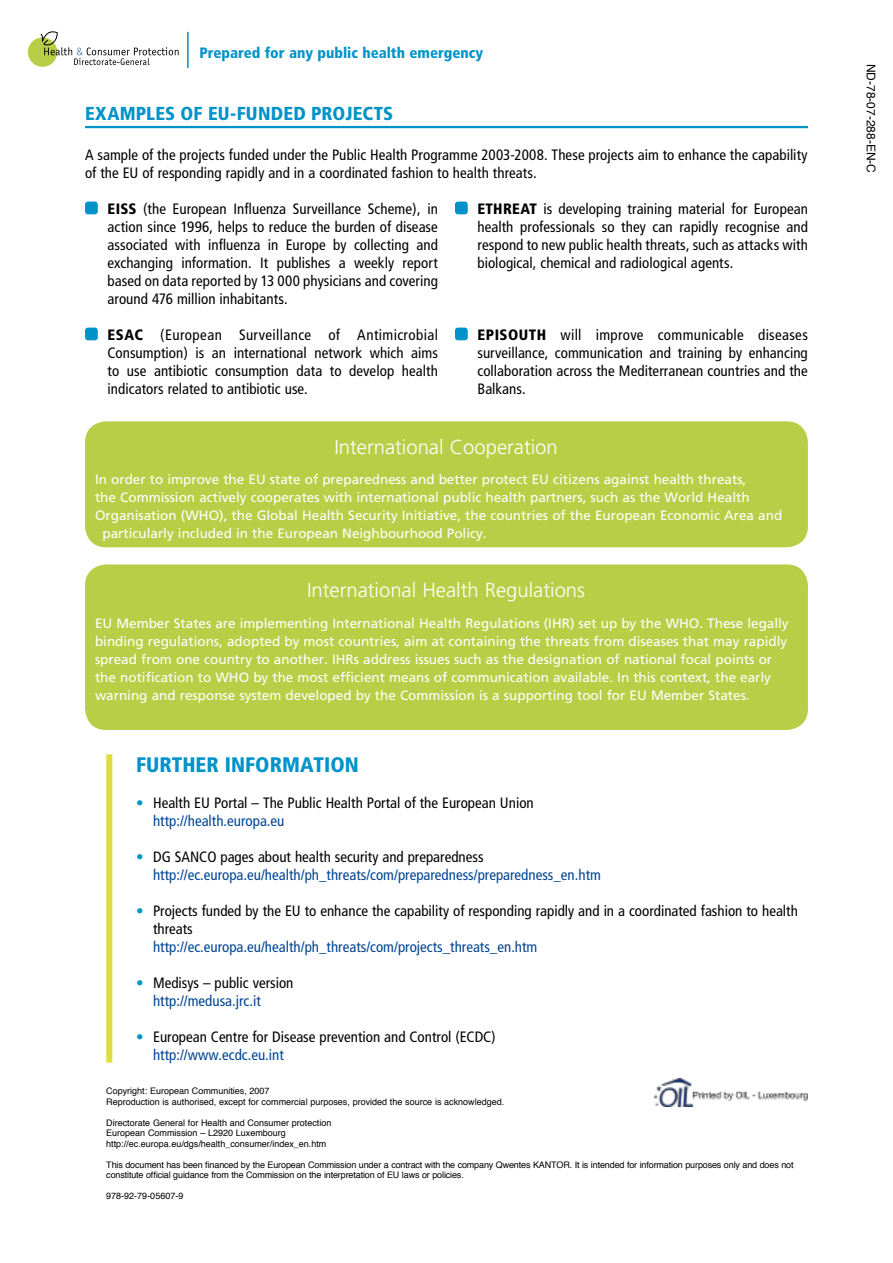
<style>
.page{position:relative;width:893px;height:1263px;background:#fff}
.page>*{position:absolute;margin:0;border:0;box-sizing:border-box;transform-origin:0 0}
.t1{font:900 condensed 21px "Frutiger";color:#0093c9}
.t2{font:300 20.25px "Frutiger";color:#fff}
.t3{font:900 condensed 18.75px "Frutiger";letter-spacing:.01em;color:#0093c9}
.t4{font:condensed 15px/18px "Frutiger";color:#000}
.t5{font:condensed 15px/18px "Frutiger";color:#004494}
.t6{font:900 condensed 15px "Frutiger";color:#0093c9}
.t7{font:13.5px/18px "Frutiger";color:#fff}
.t8{font:12px "Helvetica";color:#000}
.t9{font:9px/10.5px "Helvetica";color:#000}
.s1{font-weight:900}
.s2{color:#0093c9}
.s3{color:#004494}
.s4{color:#000}
</style>
<div class="page">
<div style="left:106px;top:754px;width:6px;height:309px;background:#dedd3a"></div>
<img style="left:655px;top:1078px;width:153px;height:28px">
<hr style="left:187px;top:32px;width:2px;height:36px;background:#0093c9">
<div style="left:28px;top:37px;width:29px;height:30px;background:#b8ce46;border-radius:50%"></div>
<svg style="left:40px;top:32px;width:139px;height:33px"></svg>
<div style="left:85px;top:202px;width:13px;height:12px;background:#0093c9;border-radius:3px"></div>
<div style="left:85px;top:328px;width:13px;height:12px;background:#0093c9;border-radius:3px"></div>
<div style="left:455px;top:202px;width:13px;height:12px;background:#0093c9;border-radius:3px"></div>
<div style="left:455px;top:328px;width:13px;height:12px;background:#0093c9;border-radius:3px"></div>
<hr style="left:85px;top:126px;width:723px;height:2px;background:#0093c9">
<div style="left:85px;top:421px;width:723px;height:126px;background:#b8ce46;border-radius:21px"></div>
<div style="left:85px;top:564px;width:723px;height:166px;background:#b8ce46;border-radius:21px"></div>
<p class="t6" style="left:200px;top:44px;width:285px">Prepared for any public health emergency</p>
<p class="t3" style="left:85px;top:103px;width:310px">EXAMPLES OF EU-FUNDED PROJECTS</p>
<p class="t4" style="left:85px;top:146px;width:724px">A sample of the projects funded under the Public Health Programme 2003-2008. These projects aim to enhance the capability of the EU of responding rapidly and in a coordinated fashion to health threats.</p>
<p class="t4" style="left:108px;top:200px;width:332px;text-align:justify"><span class="s1">EISS</span> (the European Influenza Surveillance Scheme), in action since 1996, helps to reduce the burden of disease associated with influenza in Europe by collecting and exchanging information. It publishes a weekly report based on data reported by 13 000 physicians and covering around 476 million inhabitants.</p>
<p class="t4" style="left:108px;top:326px;width:332px;text-align:justify"><span class="s1">ESAC</span> (European Surveillance of Antimicrobial Consumption) is an international network which aims to use antibiotic consumption data to develop health indicators related to antibiotic use.</p>
<p class="t4" style="left:477px;top:200px;width:332px;text-align:justify"><span class="s1">ETHREAT</span> is developing training material for European health professionals so they can rapidly recognise and respond to new public health threats, such as attacks with biological, chemical and radiological agents.</p>
<p class="t4" style="left:477px;top:326px;width:332px;text-align:justify"><span class="s1">EPISOUTH</span> will improve communicable diseases surveillance, communication and training by enhancing collaboration across the Mediterranean countries and the Balkans.</p>
<h2 class="t2" style="left:334px;top:436px;width:225px">International Cooperation</h2>
<p class="t7" style="left:95px;top:471px;width:653px">In order to improve the EU state of preparedness and better protect EU citizens against health threats,</p>
<p class="t7" style="left:95px;top:489px;width:656px">the Commission actively cooperates with international public health partners, such as the World Health</p>
<p class="t7" style="left:95px;top:507px;width:689px">Organisation (WHO), the Global Health Security Initiative, the countries of the European Economic Area and</p>
<p class="t7" style="left:103px;top:525px;width:386px">particularly included in the European Neighbourhood Policy.</p>
<h2 class="t2" style="left:307px;top:579px;width:279px">International Health Regulations</h2>
<p class="t7" style="left:95px;top:615px;width:695px">EU Member States are implementing International Health Regulations (IHR) set up by the WHO. These legally binding regulations, adopted by most countries, aim at containing the threats from diseases that may rapidly spread from one country to another. IHRs address issues such as the designation of national focal points or the notification to WHO by the most efficient means of communication available. In this context, the early warning and response system developed by the Commission is a supporting tool for EU Member States.</p>
<h1 class="t1" style="left:136px;top:752px;width:224px">FURTHER INFORMATION</h1>
<p class="t4" style="left:153px;top:794px;width:382px;text-indent:-17px"><span class="s2">•</span> Health EU Portal – The Public Health Portal of the European Union <span class="s3">http://health.europa.eu</span></p>
<p class="t5" style="left:153px;top:848px;width:449px;text-indent:-17px"><span class="s2">•</span> <span class="s4">DG SANCO pages about health security and preparedness </span>http://ec.europa.eu/health/ph_threats/com/preparedness/preparedness_en.htm</p>
<p class="t4" style="left:153px;top:902px;width:646px;text-indent:-17px"><span class="s2">•</span> Projects funded by the EU to enhance the capability of responding rapidly and in a coordinated fashion to health threats</p>
<p class="t5" style="left:153px;top:938px;width:386px">http://ec.europa.eu/health/ph_threats/com/projects_threats_en.htm</p>
<p class="t4" style="left:153px;top:974px;width:142px;text-indent:-17px"><span class="s2">•</span> Medisys – public version <span class="s3">http://medusa.jrc.it</span></p>
<p class="t4" style="left:153px;top:1028px;width:344px;text-indent:-17px"><span class="s2">•</span> European Centre for Disease prevention and Control (ECDC) <span class="s3">http://www.ecdc.eu.int</span></p>
<p class="t9" style="left:106px;top:1085px;width:399px">Copyright: European Communities, 2007<br>Reproduction is authorised, except for commercial purposes, provided the source is acknowledged.</p>
<p class="t9" style="left:106px;top:1117px;width:227px">Directorate General for Health and Consumer protection<br>European Commission – L2920 Luxembourg http://ec.europa.eu/dgs/health_consumer/index_en.htm</p>
<p class="t9" style="left:106px;top:1159px;width:689px">This document has been financed by the European Commission under a contract with the company Qwentes KANTOR. It is intended for information purposes only and does not constitute official guidance from the Commission on the interpretation of EU laws or policies.</p>
<p class="t9" style="left:106px;top:1190px;width:79px">978-92-79-05607-9</p>
<p class="t8" style="left:881px;top:64px;width:111px;rotate:90deg">ND-78-07-288-EN-C</p>
</div>
